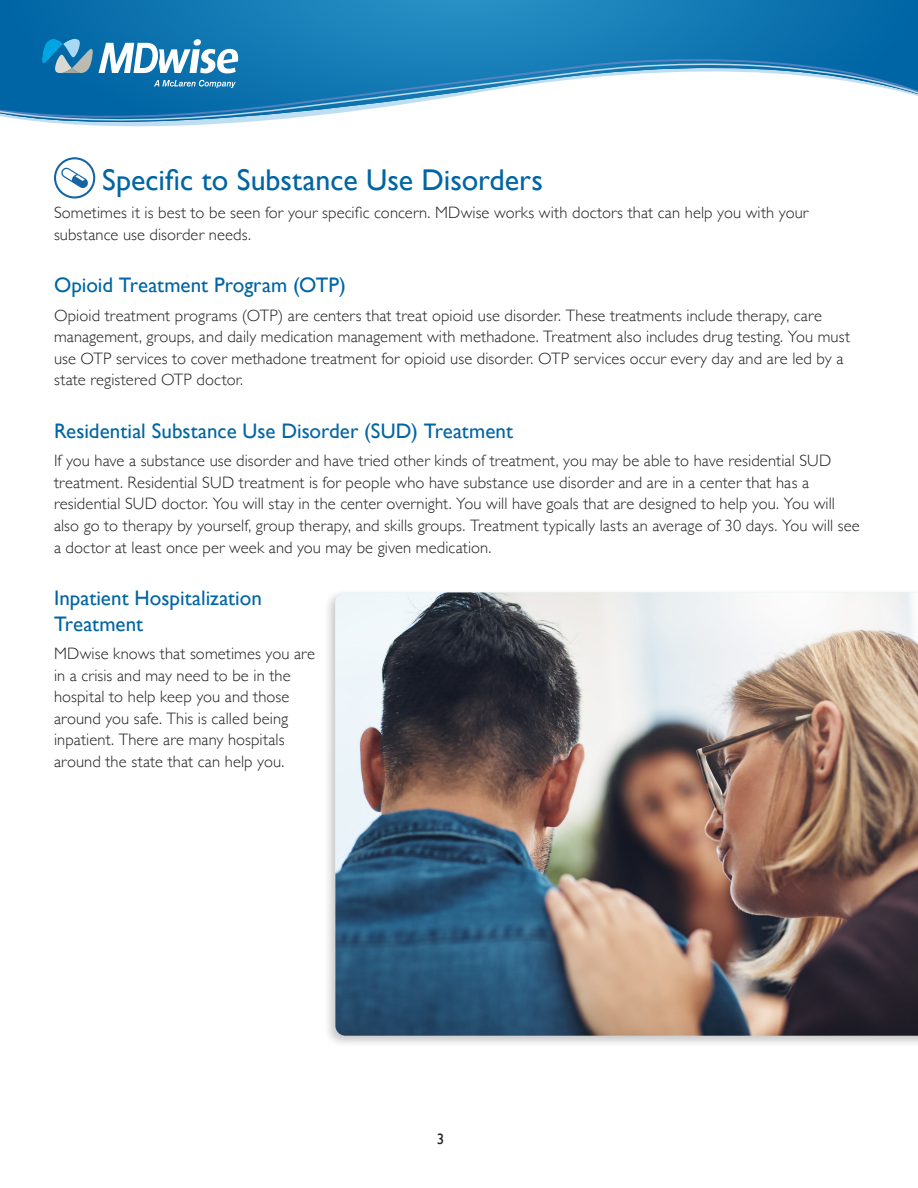
<style>
.page{position:relative;width:918px;height:1188px;background:#fff}
.page>*{position:absolute;margin:0;border:0;box-sizing:border-box;transform-origin:0 0}
.t1{font:30px "Gill Sans";color:#0065a4}
.t2{font:21px/25.5px "Gill Sans";color:#0065a4}
.t3{font:300 16.5px/21.6px "Gill Sans";letter-spacing:.005em;color:#231f20}
.t4{font:15px "Gill Sans";color:#231f20}
</style>
<div class="page">
<svg style="left:0;top:0;width:918px;height:127px;background:#2785ba"></svg>
<svg style="left:0;top:56px;width:918px;height:6px;background:#1477b2"></svg>
<svg style="left:0;top:62px;width:918px;height:60px"></svg>
<svg style="left:154px;top:80px;width:82px;height:8px"></svg>
<svg style="left:42px;top:39px;width:196px;height:34px"></svg>
<div style="left:323px;top:588px;width:595px;height:460px;background:#231f20;opacity:.25"></div>
<img style="left:335px;top:592px;width:583px;height:444px">
<svg style="left:54px;top:157px;width:41px;height:42px"></svg>
<h2 class="t1" style="left:102px;top:162px;width:442px">Specific to Substance Use Disorders</h2>
<p class="t3" style="left:54px;top:201px;width:756px">Sometimes it is best to be seen for your specific concern. MDwise works with doctors that can help you with your substance use disorder needs.</p>
<h3 class="t2" style="left:54px;top:272px;width:293px">Opioid Treatment Program (OTP)</h3>
<p class="t3" style="left:54px;top:304px;width:798px">Opioid treatment programs (OTP) are centers that treat opioid use disorder. These treatments include therapy, care management, groups, and daily medication management with methadone. Treatment also includes drug testing. You must use OTP services to cover methadone treatment for opioid use disorder. OTP services occur every day and are led by a state registered OTP doctor.</p>
<h3 class="t2" style="left:54px;top:418px;width:461px">Residential Substance Use Disorder (SUD) Treatment</h3>
<p class="t3" style="left:54px;top:449px;width:807px">If you have a substance use disorder and have tried other kinds of treatment, you may be able to have residential SUD treatment. Residential SUD treatment is for people who have substance use disorder and are in a center that has a residential SUD doctor. You will stay in the center overnight. You will have goals that are designed to help you. You will also go to therapy by yourself, group therapy, and skills groups. Treatment typically lasts an average of 30 days. You will see a doctor at least once per week and you may be given medication.</p>
<h3 class="t2" style="left:54px;top:585px;width:209px">Inpatient Hospitalization<br>Treatment</h3>
<p class="t3" style="left:54px;top:642px;width:263px">MDwise knows that sometimes you are in a crisis and may need to be in the hospital to help keep you and those around you safe. This is called being inpatient. There are many hospitals around the state that can help you.</p>
<p class="t4" style="left:437px;top:1130px;width:9px">3</p>
</div>
